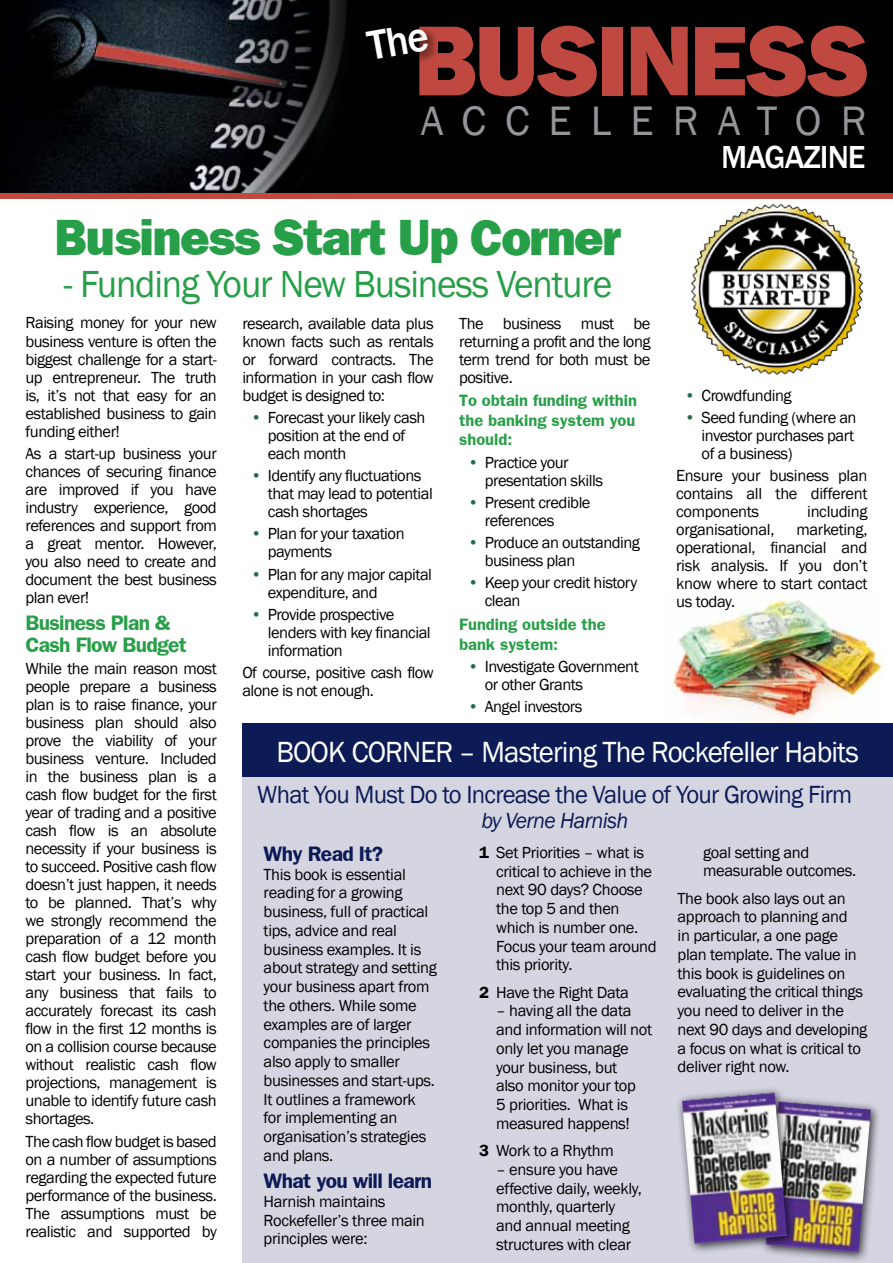
<style>
.page{position:relative;width:893px;height:1263px;background:#fff}
.page>*{position:absolute;margin:0;border:0;box-sizing:border-box;transform-origin:0 0}
.t1{font:99.75px "Frankfurt Gothic Heavy Plain";letter-spacing:-.03em;color:#bf4940}
.t2{font:51.15px "Frankfurt Gothic Heavy Plain";letter-spacing:-.03em;color:#279f48}
.t3{font:42.3px "Franklin Gothic";letter-spacing:.45em;color:#939598}
.t4{font:38.7px "Franklin Gothic";letter-spacing:-.03em;color:#279f48}
.t5{font:500 32.7px "Franklin Gothic";letter-spacing:-.03em;color:#fff}
.t6{font:30px "Franklin Gothic";letter-spacing:-.03em;color:#fff}
.t7{font:25.5px "Franklin Gothic";letter-spacing:-.03em;color:#0c1b55}
.t8{font:italic 22.5px "Franklin Gothic";letter-spacing:-.03em;color:#0c1b55}
.t9{font:700 21px/22.5px "Frankfurt Gothic";letter-spacing:-.03em;color:#279f48}
.t10{font:700 21px "Frankfurt Gothic";letter-spacing:-.03em;color:#0c1b55}
.t11{font:16.5px/18px "Franklin Gothic";letter-spacing:-.02em;color:#000}
.t12{font:700 16.5px/19.5px "Frankfurt Gothic";color:#279f48;text-align:justify}
.s1{color:#226c47}
.s2{font-family:"Frankfurt Gothic";font-weight:700}
</style>
<div class="page">
<img style="left:666px;top:598px;width:218px;height:126px">
<div style="left:0;top:190px;width:893px;height:8px;background:#bf4940"></div>
<img style="left:4px;top:0;width:189px;height:193px">
<svg style="left:193px;top:0;width:700px;height:193px;background:#0a0a0b"></svg>
<div style="left:362px;top:24px;width:78px;height:47px;background:#000"></div>
<div style="left:418px;top:102px;width:458px;height:45px;background:#000"></div>
<div style="left:242px;top:734px;width:651px;height:529px;background:#d5d5e2"></div>
<div style="left:242px;top:724px;width:651px;height:53px;background:#0c1b55"></div>
<div style="left:759px;top:1094px;width:123px;height:169px;background:#000;opacity:.75"></div>
<img style="left:798px;top:1101px;width:73px;height:151px">
<img style="left:676px;top:183px;width:208px;height:192px">
<div style="left:675px;top:1085px;width:123px;height:169px;background:#000;opacity:.75"></div>
<img style="left:682px;top:1092px;width:105px;height:152px">
<h1 class="t1" style="left:414px;top:2px;width:457px">BUSINESS</h1>
<h3 class="t3" style="left:421px;top:94px;width:447px">ACCELERATOR</h3>
<h3 class="t5" style="left:721px;top:137px;width:146px">MAGAZINE</h3>
<h2 class="t2" style="left:55px;top:207px;width:568px">Business Start Up Corner</h2>
<h3 class="t4" style="left:64px;top:260px;width:550px">- Funding Your New Business Venture</h3>
<p class="t11" style="left:26px;top:314px;width:193px;text-align:justify">Raising money for your new business venture is often the biggest challenge for a start&shy;up entrepreneur. The truth is, it’s not that easy for an established business to gain funding either!</p>
<p class="t11" style="left:26px;top:445px;width:193px;text-align:justify">As a start-up business your chances of securing finance are improved if you have industry experience, good references and support from a great mentor. However, you also need to create and document the best business plan ever!</p>
<p class="t9" style="left:26px;top:610px;width:163px">Business Plan &amp;<br>Cash Flow Budget</p>
<p class="t11" style="left:26px;top:660px;width:193px;text-align:justify">While the main reason most people prepare a business plan is to raise finance, your business plan should also prove the viability of your business venture. Included in the business plan is a cash flow budget for the first year of trading and a positive cash flow is an absolute necessity if your business is to succeed. Positive cash flow doesn’t just happen, it needs to be planned. That’s why we strongly recommend the preparation of a 12 month cash flow budget before you start your business. In fact, any business that fails to accurately forecast its cash flow in the first 12 months is on a collision course because without realistic cash flow projections, management is unable to identify future cash shortages.</p>
<p class="t11" style="left:26px;top:1132px;width:193px;text-align:justify">The cash flow budget is based on a number of assumptions regarding the expected future performance of the business.<br>The assumptions must be realistic and supported by</p>
<p class="t11" style="left:242px;top:314px;width:193px;text-align:justify">research, available data plus known facts such as rentals or forward contracts. The information in your cash flow budget is designed to:</p>
<p class="t11" style="left:268px;top:409px;width:159px;text-indent:-17px"><span class="s1">•</span> Forecast your likely cash position at the end of each month</p>
<p class="t11" style="left:268px;top:467px;width:166px;text-indent:-17px"><span class="s1">•</span> Identify any fluctuations that may lead to potential cash shortages</p>
<p class="t11" style="left:268px;top:525px;width:138px;text-indent:-17px"><span class="s1">•</span> Plan for your taxation payments</p>
<p class="t11" style="left:268px;top:565px;width:166px;text-indent:-17px"><span class="s1">•</span> Plan for any major capital expenditure, and</p>
<p class="t11" style="left:268px;top:606px;width:164px;text-indent:-17px"><span class="s1">•</span> Provide prospective lenders with key financial information</p>
<p class="t11" style="left:242px;top:664px;width:193px">Of course, positive cash flow alone is not enough.</p>
<p class="t11" style="left:459px;top:314px;width:193px;text-align:justify">The business must be returning a profit and the long term trend for both must be positive.</p>
<p class="t12" style="left:459px;top:390px;width:179px">To obtain funding within the banking system you should:</p>
<p class="t11" style="left:485px;top:453px;width:120px;text-indent:-17px"><span class="s1">•</span> Practice your presentation skills</p>
<p class="t11" style="left:485px;top:494px;width:107px;text-indent:-17px"><span class="s1">•</span> Present credible references</p>
<p class="t11" style="left:485px;top:534px;width:157px;text-indent:-17px"><span class="s1">•</span> Produce an outstanding business plan</p>
<p class="t11" style="left:485px;top:574px;width:154px;text-indent:-17px"><span class="s1">•</span> Keep your credit history clean</p>
<p class="t12" style="left:459px;top:614px;width:148px">Funding outside the bank system:</p>
<p class="t11" style="left:485px;top:658px;width:156px;text-indent:-17px"><span class="s1">•</span> Investigate Government or other Grants</p>
<p class="t11" style="left:468px;top:698px;width:116px"><span class="s1">•</span> Angel investors</p>
<p class="t11" style="left:685px;top:387px;width:108px"><span class="s1">•</span> Crowdfunding</p>
<p class="t11" style="left:702px;top:409px;width:156px;text-indent:-17px"><span class="s1">•</span> Seed funding (where an investor purchases part of a business)</p>
<p class="t11" style="left:676px;top:467px;width:193px;text-align:justify">Ensure your business plan contains all the different components</p>
<p class="t11" style="left:807px;top:503px;width:62px">including</p>
<p class="t11" style="left:676px;top:521px;width:100px">organisational,</p>
<p class="t11" style="left:676px;top:521px;width:193px;text-align:justify;text-indent:120px">marketing, operational, financial and risk analysis. If you don’t know where to start contact us today.</p>
<h3 class="t6" style="left:276px;top:734px;width:110px">BOOK Corner</h3>
<h3 class="t6" style="left:459px;top:734px;width:401px">– Mastering The Rockefeller Habits</h3>
<h3 class="t7" style="left:257px;top:779px;width:597px">What You Must Do to Increase the Value of Your Growing Firm</h3>
<h3 class="t8" style="left:481px;top:807px;width:148px">by Verne Harnish</h3>
<p class="t10" style="left:264px;top:841px;width:121px">Why Read It?</p>
<p class="t11" style="left:264px;top:865px;width:175px;line-height:18.8px">This book is essential reading for a growing business, full of practical tips, advice and real business examples. It is about strategy and setting your business apart from the others. While some examples are of larger companies the principles also apply to smaller businesses and start-ups.<br>It outlines a framework for implementing an organisation’s strategies and plans.</p>
<p class="t10" style="left:264px;top:1168px;width:170px">What you will learn</p>
<p class="t11" style="left:264px;top:1192px;width:163px;line-height:18.8px">Harnish maintains<br>Rockefeller’s three main principles were:</p>
<p class="t11" style="left:496px;top:843px;width:162px;line-height:18.8px;text-indent:-17px"><span class="s2">1</span> Set Priorities – what is critical to achieve in the next 90 days? Choose the top 5 and then which is number one.<br>Focus your team around this priority.</p>
<p class="t11" style="left:479px;top:983px;width:151px"><span class="s2">2</span> Have the Right Data</p>
<p class="t11" style="left:496px;top:1002px;width:157px;line-height:18.8px">– having all the data and information will not only let you manage your business, but<br>also monitor your top<br>5 priorities. What is measured happens!</p>
<p class="t11" style="left:479px;top:1142px;width:136px"><span class="s2">3</span> Work to a Rhythm</p>
<p class="t11" style="left:496px;top:1160px;width:147px;line-height:18.8px">– ensure you have effective daily, weekly, monthly, quarterly and annual meeting structures with clear</p>
<p class="t11" style="left:703px;top:843px;width:155px;line-height:18.8px">goal setting and measurable outcomes.</p>
<p class="t11" style="left:677px;top:889px;width:191px;line-height:18.8px">The book also lays out an approach to planning and<br>in particular, a one page plan template. The value in this book is guidelines on evaluating the critical things you need to deliver in the next 90 days and developing a focus on what is critical to deliver right now.</p>
</div>
